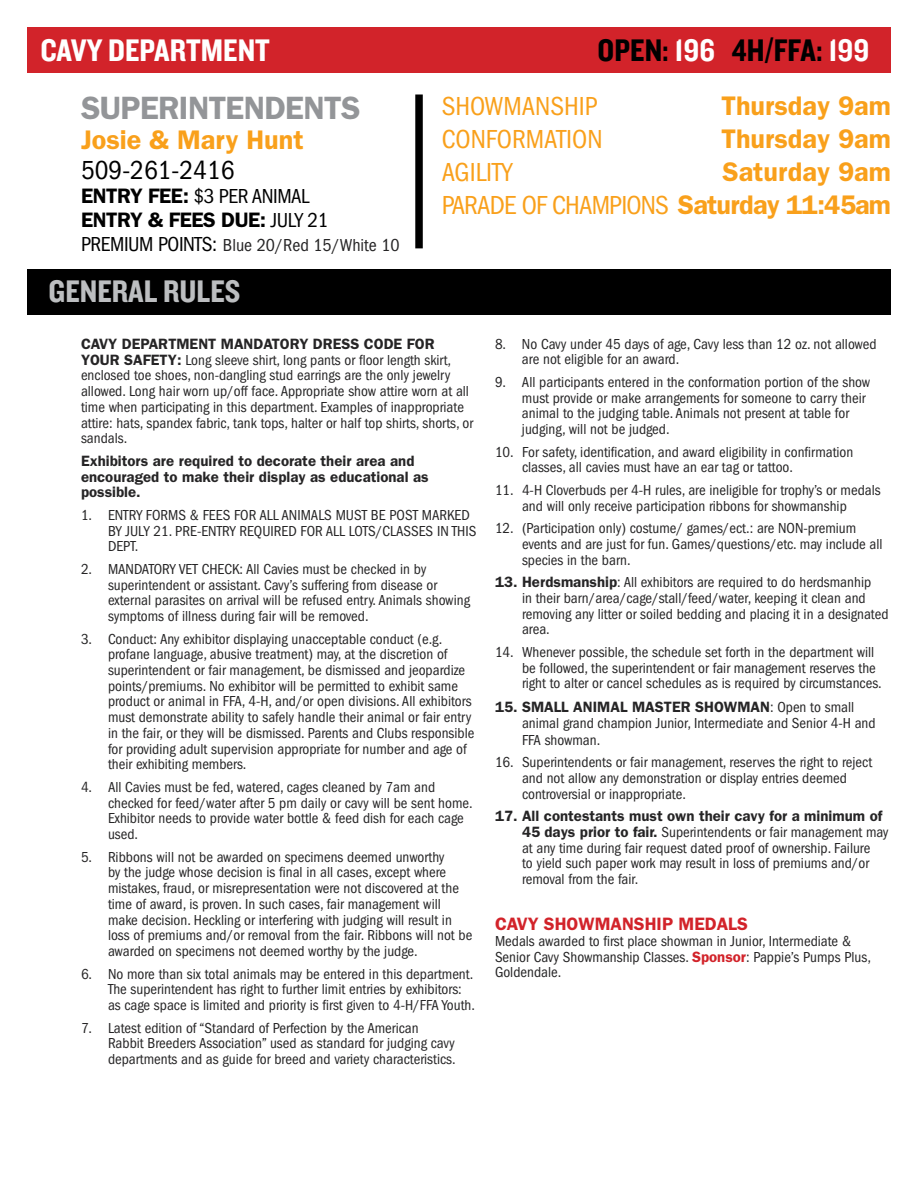
<style>
.page{position:relative;width:918px;height:1188px;background:#fff}
.page>*{position:absolute;margin:0;border:0;box-sizing:border-box;transform-origin:0 0}
.t1{font:32.4px "Knockout HTF50 Welterweight";color:#000}
.t2{font:600 32.4px "Franklin Gothic";letter-spacing:-.02em;color:#939598}
.t3{font:32.4px "Knockout HTF50 Welterweight";color:#fff}
.t4{font:32.4px "Knockout HTF50 Welterweight";color:#bcbec0}
.t5{font:600 27px/33px "Franklin Gothic";color:#f9a01b;text-align:right}
.t6{font:condensed 27px "Franklin Gothic";color:#f9a01b}
.t7{font:condensed 27px "Franklin Gothic";color:#000}
.t8{font:600 21px/24px "Franklin Gothic";letter-spacing:-.02em;color:#000}
.t9{font:condensed 18px "Franklin Gothic";color:#262526}
.t10{font:600 18px "Franklin Gothic";color:#d2232a}
.t11{font:condensed 15px/15.8px "Franklin Gothic";color:#262526}
.t12{font:600 15px/15.8px "Franklin Gothic";color:#262526}
.s1{color:#fff}
.s2{font-weight:400;font-stretch:condensed}
.s3{font-size:21px;color:#000}
.s4{font-weight:600;font-stretch:normal}
.s5{font-weight:600;font-stretch:normal;color:#d2232a}
</style>
<div class="page">
<div style="left:27px;top:27px;width:864px;height:45px;background:#d2232a"></div>
<div style="left:27px;top:270px;width:864px;height:45px;background:#000"></div>
<div style="left:415px;top:94px;width:8px;height:154px;background:#000"></div>
<h1 class="t3" style="left:40px;top:33px;width:132px">CAVY DEPARTM</h1>
<h1 class="t3" style="left:223px;top:33px;width:26px">ENT</h1>
<h1 class="t1" style="left:598px;top:33px;width:273px">OPEN: <span class="s1">196</span> 4H/FFA: <span class="s1">199</span></h1>
<h1 class="t2" style="left:81px;top:89px;width:281px">SUPERINTENDENTS</h1>
<h2 class="t5" style="left:81px;top:123px;width:224px">Josie &amp; Mary Hunt</h2>
<h2 class="t7" style="left:81px;top:155px;width:155px">509-261-2416</h2>
<h3 class="t8" style="left:81px;top:184px;width:249px">ENTRY FEE: <span class="s2">$3 PER ANIMAL<br></span>ENTRY &amp; FEES DUE: <span class="s2">JULY 21</span></h3>
<p class="t9" style="left:81px;top:235px;width:320px"><span class="s3">PREMIUM POINTS:</span> Blue 20/Red 15/White 10</p>
<h1 class="t4" style="left:49px;top:275px;width:193px">GENERAL RULES</h1>
<h2 class="t6" style="left:442px;top:91px;width:158px">SHOWMANSHIP</h2>
<h2 class="t5" style="left:721px;top:89px;width:171px">Thursday 9am</h2>
<h2 class="t6" style="left:442px;top:124px;width:162px">CONFORMATION</h2>
<h2 class="t5" style="left:721px;top:122px;width:171px">Thursday 9am</h2>
<h2 class="t6" style="left:442px;top:157px;width:72px">AGILITY</h2>
<h2 class="t5" style="left:442px;top:155px;width:451px">Saturday 9am<br><span class="s2">PARADE OF CHAMPIONS</span> Saturday 11:45am</h2>
<p class="t12" style="left:81px;top:336px;width:336px">CAVY DEPARTMENT MANDATORY DRESS CODE for your</p>
<p class="t12" style="left:124px;top:351px;width:10px">safety</p>
<p class="t11" style="left:81px;top:352px;width:394px;text-indent:96px"><span class="s4">:</span> Long sleeve shirt, long pants or floor length skirt, enclosed toe shoes, non-dangling stud earrings are the only jewelry allowed. Long hair worn up/off face. Appropriate show attire worn at all time when participating in this department. Examples of inappropriate attire: hats, spandex fabric, tank tops, halter or half top shirts, shorts, or sandals.</p>
<p class="t12" style="left:81px;top:453px;width:349px">Exhibitors are required to decorate their area and encouraged to make their display as educational as possible.</p>
<p class="t11" style="left:108px;top:507px;width:370px;text-indent:-27px">1. ENTRY FORMS &amp; FEES FOR ALL ANIMALS MUST BE POST MARKED<br>BY JULY 21. PRE-ENTRY REQUIRED FOR ALL LOTS/CLASSES IN THIS<br>DEPT.</p>
<p class="t11" style="left:108px;top:561px;width:364px;text-indent:-27px">2. MANDATORY VET CHECK: All Cavies must be checked in by superintendent or assistant. Cavy’s suffering from disease or external parasites on arrival will be refused entry. Animals showing symptoms of illness during fair will be removed.</p>
<p class="t11" style="left:108px;top:631px;width:368px;text-indent:-27px">3. Conduct: Any exhibitor displaying unacceptable conduct (e.g. profane language, abusive treatment) may, at the discretion of superintendent or fair management, be dismissed and jeopardize points/premiums. No exhibitor will be permitted to exhibit same product or animal in FFA, 4-H, and/or open divisions. All exhibitors must demonstrate ability to safely handle their animal or fair entry in the fair, or they will be dismissed. Parents and Clubs responsible for providing adult supervision appropriate for number and age of their exhibiting members.</p>
<p class="t11" style="left:108px;top:779px;width:366px;text-indent:-27px">4. All Cavies must be fed, watered, cages cleaned by 7am and checked for feed/water after 5 pm daily or cavy will be sent home.<br>Exhibitor needs to provide water bottle &amp; feed dish for each cage used.</p>
<p class="t11" style="left:108px;top:849px;width:366px;text-indent:-27px">5. Ribbons will not be awarded on specimens deemed unworthy<br>by the judge whose decision is final in all cases, except where mistakes, fraud, or misrepresentation were not discovered at the time of award, is proven. In such cases, fair management will make decision. Heckling or interfering with judging will result in loss of premiums and/or removal from the fair. Ribbons will not be awarded on specimens not deemed worthy by the judge.</p>
<p class="t11" style="left:108px;top:966px;width:369px;text-indent:-27px">6. No more than six total animals may be entered in this department.<br>The superintendent has right to further limit entries by exhibitors: as cage space is limited and priority is first given to 4-H/FFA Youth.</p>
<p class="t11" style="left:108px;top:1020px;width:349px;text-indent:-27px">7. Latest edition of “Standard of Perfection by the American<br>Rabbit Breeders Association” used as standard for judging cavy departments and as guide for breed and variety characteristics.</p>
<p class="t11" style="left:522px;top:336px;width:356px;text-indent:-27px">8. No Cavy under 45 days of age, Cavy less than 12 oz. not allowed are not eligible for an award.</p>
<p class="t11" style="left:522px;top:374px;width:350px;text-indent:-27px">9. All participants entered in the conformation portion of the show must provide or make arrangements for someone to carry their animal to the judging table. Animals not present at table for judging, will not be judged.</p>
<p class="t11" style="left:522px;top:444px;width:333px;text-indent:-27px">10. For safety, identification, and award eligibility in confirmation classes, all cavies must have an ear tag or tattoo.</p>
<p class="t11" style="left:495px;top:482px;width:387px;text-align:center">11. 4-H Cloverbuds per 4-H rules, are ineligible for trophy’s or medals and will only receive participation ribbons for showmanship</p>
<p class="t11" style="left:522px;top:521px;width:362px;text-indent:-27px">12. (Participation only) costume/ games/ect.: are NON-premium events and are just for fun. Games/questions/etc. may include all species in the barn.</p>
<p class="t11" style="left:522px;top:575px;width:368px;text-indent:-27px"><span class="s4">13. Herdsmanship</span>: All exhibitors are required to do herdsmanhip<br>in their barn/area/cage/stall/feed/water, keeping it clean and removing any litter or soiled bedding and placing it in a designated area.</p>
<p class="t11" style="left:522px;top:644px;width:361px;text-indent:-27px">14. Whenever possible, the schedule set forth in the department will be followed, the superintendent or fair management reserves the right to alter or cancel schedules as is required by circumstances.</p>
<p class="t11" style="left:522px;top:699px;width:355px;line-height:16.5px;text-indent:-27px"><span class="s4">15. SMALL ANIMAL MASTER SHOWMAN</span>: Open to small animal grand champion Junior, Intermediate and Senior 4-H and<br>FFA showman.</p>
<p class="t11" style="left:522px;top:755px;width:352px;text-indent:-27px">16. Superintendents or fair management, reserves the right to reject and not allow any demonstration or display entries deemed controversial or inappropriate.</p>
<p class="t11" style="left:522px;top:809px;width:368px;text-indent:-27px"><span class="s4">17. All contestants must own their cavy for a minimum of 45 days prior to fair.</span> Superintendents or fair management may at any time during fair request dated proof of ownership. Failure<br>to yield such paper work may result in loss of premiums and/or removal from the fair.</p>
<p class="t10" style="left:495px;top:913px;width:255px">CAVY SHOWMANSHIP MEDALS</p>
<p class="t11" style="left:495px;top:933px;width:377px">Medals awarded to first place showman in Junior, Intermediate &amp;<br>Senior Cavy Showmanship Classes. <span class="s5">Sponsor</span>: Pappie’s Pumps Plus,<br>Goldendale.</p>
</div>
